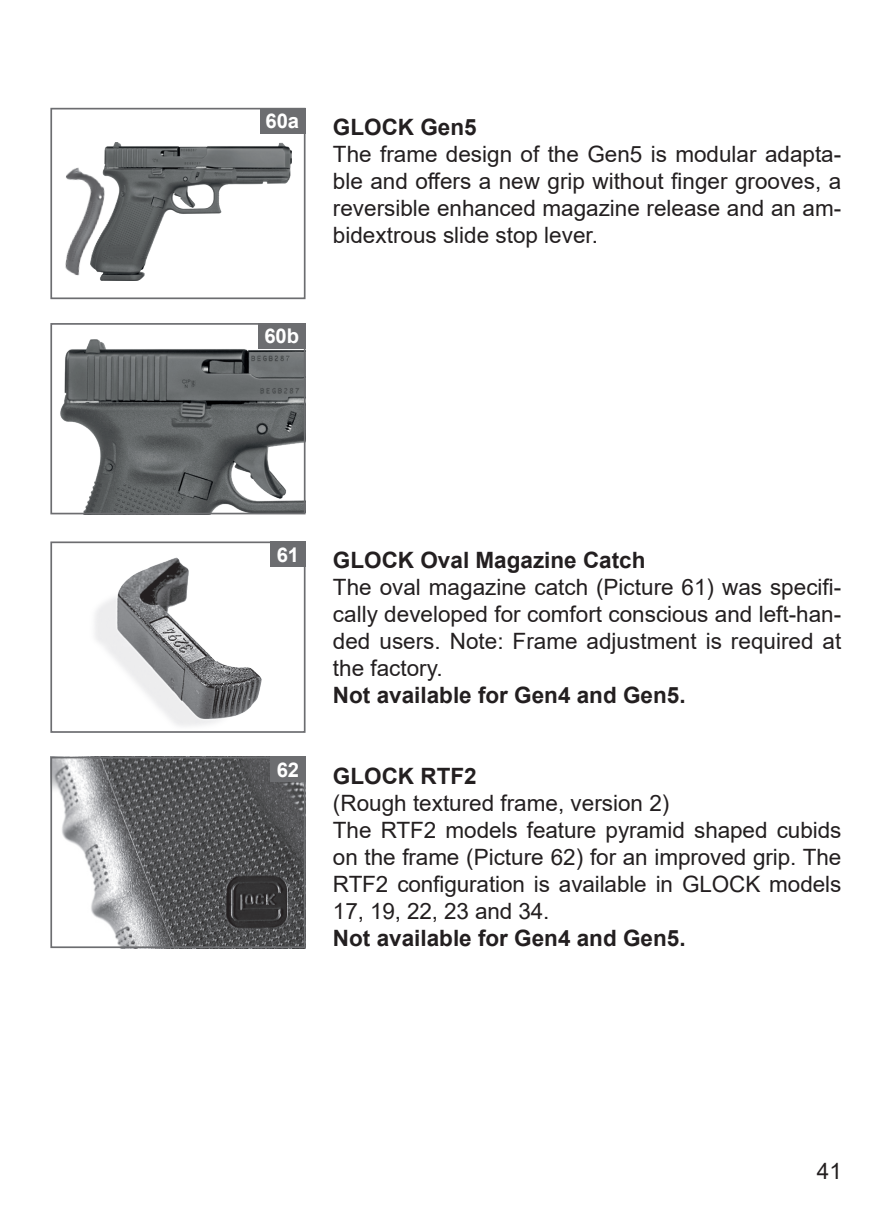
<style>
.page{position:relative;width:893px;height:1212px;background:#fff}
.page>*{position:absolute;margin:0;border:0;box-sizing:border-box;transform-origin:0 0}
.t1{font:22.5px/27px "Arial";color:#231f20;text-align:justify}
.t2{font:700 22.5px "Arial";color:#231f20}
.t3{font:700 20.25px "Arial";color:#fff}
</style>
<div class="page">
<img style="left:60px;top:340px;width:243px;height:171px">
<div style="left:50px;top:323px;width:256px;height:191px;border:2px solid #6c6d70"></div>
<img style="left:104px;top:143px;width:187px;height:137px">
<div style="left:50px;top:108px;width:256px;height:191px;border:2px solid #6c6d70"></div>
<div style="left:258px;top:323px;width:48px;height:26px;background:#6c6d70"></div>
<div style="left:260px;top:108px;width:46px;height:25px;background:#6c6d70"></div>
<img style="left:50px;top:151px;width:74px;height:135px">
<img style="left:53px;top:760px;width:250px;height:185px">
<div style="left:50px;top:757px;width:256px;height:191px;border:2px solid #6c6d70"></div>
<img style="left:95px;top:557px;width:167px;height:169px">
<div style="left:50px;top:541px;width:256px;height:192px;border:2px solid #6c6d70"></div>
<div style="left:270px;top:757px;width:36px;height:25px;background:#6c6d70"></div>
<div style="left:270px;top:541px;width:36px;height:26px;background:#6c6d70"></div>
<p class="t3" style="left:265px;top:107px;width:35px">60a</p>
<p class="t3" style="left:264px;top:322px;width:36px">60b</p>
<p class="t2" style="left:333px;top:112px;width:145px">GLOCK Gen5</p>
<p class="t1" style="left:333px;top:141px;width:510px">The frame design of the Gen5 is modular adapta&shy;ble and offers a new grip without finger grooves, a reversible enhanced magazine release and an am&shy;bidextrous slide stop lever.</p>
<p class="t3" style="left:277px;top:540px;width:24px">61</p>
<p class="t3" style="left:277px;top:755px;width:24px">62</p>
<p class="t2" style="left:333px;top:544px;width:314px">GLOCK Oval Magazine Catch</p>
<p class="t1" style="left:333px;top:573px;width:510px">The oval magazine catch (Picture 61) was specifi&shy;cally developed for comfort conscious and left-han&shy;ded users. Note: Frame adjustment is required at the factory.</p>
<p class="t2" style="left:333px;top:679px;width:354px">Not available for Gen4 and Gen5.</p>
<p class="t2" style="left:333px;top:760px;width:145px">GLOCK RTF2</p>
<p class="t1" style="left:333px;top:789px;width:510px;text-align:left">(Rough textured frame, version 2)<br>The RTF2 models feature pyramid shaped cubids on the frame (Picture 62) for an improved grip. The RTF2 configuration is available in GLOCK models 17, 19, 22, 23 and 34.</p>
<p class="t2" style="left:333px;top:922px;width:354px">Not available for Gen4 and Gen5.</p>
<p class="t1" style="left:817px;top:1158px;width:27px">41</p>
</div>
